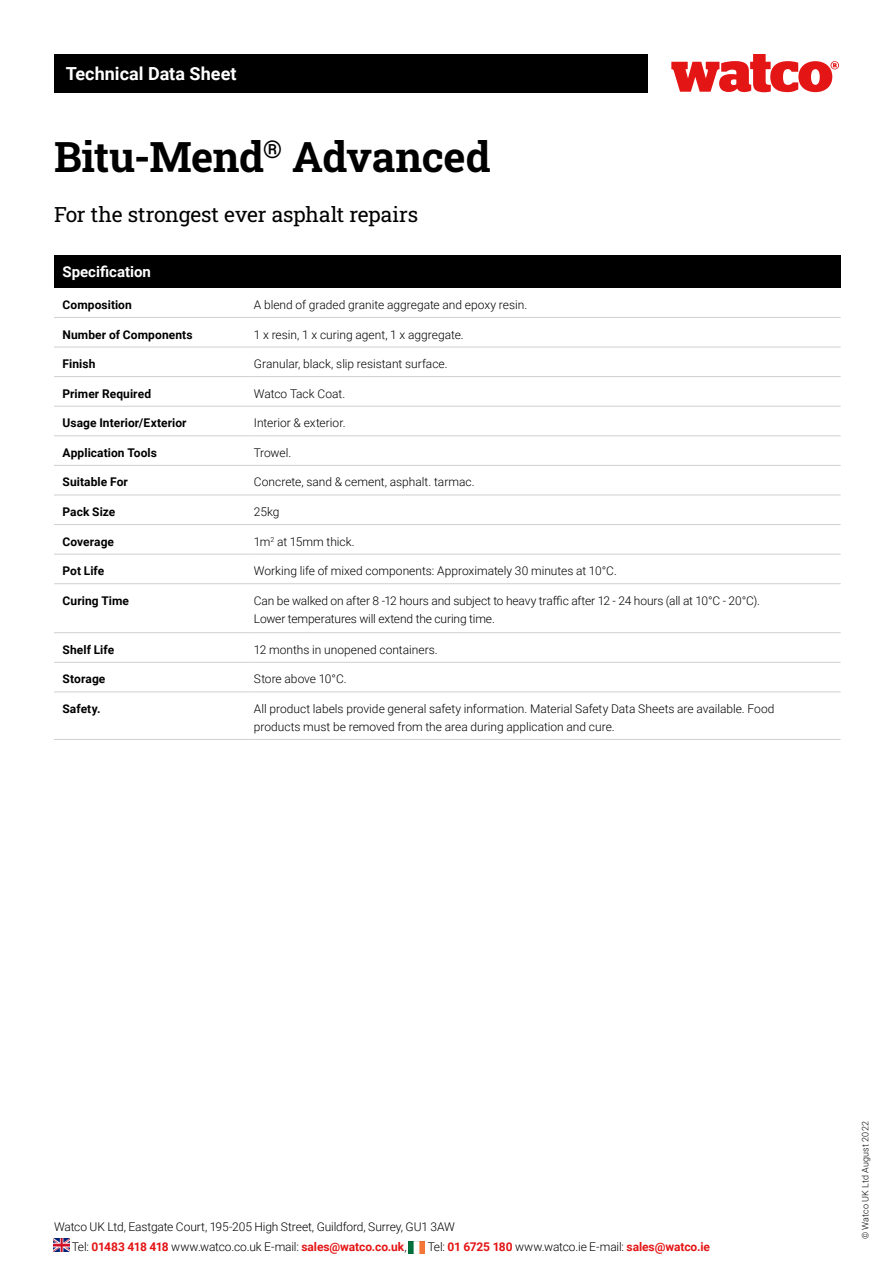
<style>
.page{position:relative;width:893px;height:1263px;background:#fff}
.page>*{position:absolute;margin:0;border:0;box-sizing:border-box;transform-origin:0 0}
.t1{font:700 42px "Roboto Slab";letter-spacing:-.01em;color:#000}
.t2{font:21px "Roboto Slab";letter-spacing:-.005em;color:#000}
.t3{font:700 18px "Roboto";color:#fff}
.t4{font:700 15px "Roboto";color:#fff}
.t5{font:300 12px/18px "Roboto";letter-spacing:-.005em;color:#000}
.t6{font:700 12px "Roboto";letter-spacing:.005em;color:#000}
.t7{font:300 9px "Roboto";letter-spacing:.02em;color:#000}
.s1{font-weight:700;color:#e41515}
</style>
<div class="page">
<div style="left:54px;top:54px;width:593px;height:38px;background:#000"></div>
<svg style="left:671px;top:54px;width:168px;height:38px"></svg>
<div style="left:54px;top:255px;width:787px;height:33px;background:#000"></div>
<hr style="left:54px;top:317px;width:200px;height:1px;background:#d0d0d0">
<hr style="left:254px;top:317px;width:587px;height:1px;background:#d0d0d0">
<hr style="left:54px;top:347px;width:200px;height:1px;background:#d0d0d0">
<hr style="left:254px;top:347px;width:587px;height:1px;background:#d0d0d0">
<hr style="left:54px;top:376px;width:200px;height:1px;background:#d0d0d0">
<hr style="left:254px;top:376px;width:587px;height:1px;background:#d0d0d0">
<hr style="left:54px;top:406px;width:200px;height:1px;background:#d0d0d0">
<hr style="left:254px;top:406px;width:587px;height:1px;background:#d0d0d0">
<hr style="left:54px;top:435px;width:200px;height:1px;background:#d0d0d0">
<hr style="left:254px;top:435px;width:587px;height:1px;background:#d0d0d0">
<hr style="left:54px;top:465px;width:200px;height:1px;background:#d0d0d0">
<hr style="left:254px;top:465px;width:587px;height:1px;background:#d0d0d0">
<hr style="left:54px;top:495px;width:200px;height:1px;background:#d0d0d0">
<hr style="left:254px;top:495px;width:587px;height:1px;background:#d0d0d0">
<hr style="left:54px;top:524px;width:200px;height:1px;background:#d0d0d0">
<hr style="left:254px;top:524px;width:587px;height:1px;background:#d0d0d0">
<hr style="left:54px;top:554px;width:200px;height:1px;background:#d0d0d0">
<hr style="left:254px;top:554px;width:587px;height:1px;background:#d0d0d0">
<hr style="left:54px;top:583px;width:200px;height:1px;background:#d0d0d0">
<hr style="left:254px;top:583px;width:587px;height:1px;background:#d0d0d0">
<hr style="left:54px;top:632px;width:200px;height:1px;background:#d0d0d0">
<hr style="left:254px;top:632px;width:587px;height:1px;background:#d0d0d0">
<hr style="left:54px;top:662px;width:200px;height:1px;background:#d0d0d0">
<hr style="left:254px;top:662px;width:587px;height:1px;background:#d0d0d0">
<hr style="left:54px;top:691px;width:200px;height:1px;background:#d0d0d0">
<hr style="left:254px;top:691px;width:587px;height:1px;background:#d0d0d0">
<hr style="left:54px;top:739px;width:200px;height:1px;background:#d0d0d0">
<hr style="left:254px;top:739px;width:587px;height:1px;background:#d0d0d0">
<img style="left:53px;top:1239px;width:16px;height:12px">
<img style="left:409px;top:1241px;width:16px;height:13px">
<h3 class="t3" style="left:66px;top:61px;width:172px">Technical Data Sheet</h3>
<h1 class="t1" style="left:54px;top:128px;width:438px">Bitu-Mend<sup>®</sup> Advanced</h1>
<h2 class="t2" style="left:54px;top:200px;width:366px">For the strongest ever asphalt repairs</h2>
<p class="t4" style="left:63px;top:261px;width:90px">Specification</p>
<p class="t6" style="left:63px;top:296px;width:71px">Composition</p>
<p class="t5" style="left:254px;top:295px;width:275px">A blend of graded granite aggregate and epoxy resin.</p>
<p class="t6" style="left:63px;top:326px;width:132px">Number of Components</p>
<p class="t5" style="left:254px;top:325px;width:211px">1 x resin, 1 x curing agent, 1 x aggregate.</p>
<p class="t6" style="left:63px;top:355px;width:34px">Finish</p>
<p class="t5" style="left:254px;top:354px;width:195px">Granular, black, slip resistant surface.</p>
<p class="t6" style="left:63px;top:385px;width:90px">Primer Required</p>
<p class="t5" style="left:254px;top:384px;width:93px">Watco Tack Coat.</p>
<p class="t6" style="left:63px;top:415px;width:126px">Usage Interior/Exterior</p>
<p class="t5" style="left:254px;top:414px;width:93px">Interior &amp; exterior.</p>
<p class="t6" style="left:63px;top:444px;width:96px">Application Tools</p>
<p class="t5" style="left:254px;top:443px;width:39px">Trowel.</p>
<p class="t6" style="left:63px;top:474px;width:67px">Suitable For</p>
<p class="t5" style="left:254px;top:473px;width:222px">Concrete, sand &amp; cement, asphalt. tarmac.</p>
<p class="t6" style="left:63px;top:503px;width:54px">Pack Size</p>
<p class="t5" style="left:254px;top:502px;width:27px">25kg</p>
<p class="t6" style="left:63px;top:533px;width:53px">Coverage</p>
<p class="t5" style="left:254px;top:532px;width:102px">1m<sup>2</sup> at 15mm thick.</p>
<p class="t6" style="left:63px;top:562px;width:43px">Pot Life</p>
<p class="t5" style="left:254px;top:561px;width:365px">Working life of mixed components: Approximately 30 minutes at 10°C.</p>
<p class="t6" style="left:63px;top:592px;width:68px">Curing Time</p>
<p class="t5" style="left:254px;top:591px;width:508px">Can be walked on after 8 -12 hours and subject to heavy traffic after 12 - 24 hours (all at 10°C - 20°C).<br>Lower temperatures will extend the curing time.</p>
<p class="t6" style="left:63px;top:641px;width:53px">Shelf Life</p>
<p class="t5" style="left:254px;top:640px;width:185px">12 months in unopened containers.</p>
<p class="t6" style="left:63px;top:671px;width:44px">Storage</p>
<p class="t5" style="left:254px;top:670px;width:94px">Store above 10°C.</p>
<p class="t6" style="left:63px;top:700px;width:40px">Safety.</p>
<p class="t5" style="left:254px;top:699px;width:522px">All product labels provide general safety information. Material Safety Data Sheets are available. Food products must be removed from the area during application and cure.</p>
<p class="t5" style="left:72px;top:1216px;width:385px;line-height:20px;text-indent:-18px">Watco UK Ltd, Eastgate Court, 195-205 High Street, Guildford, Surrey, GU1 3AW<br>Tel: <span class="s1">01483 418 418</span> www.watco.co.uk E-mail: <span class="s1">sales@watco.co.uk</span>,</p>
<p class="t5" style="left:428px;top:1237px;width:284px">Tel: <span class="s1">01 6725 180</span> www.watco.ie E-mail: <span class="s1">sales@watco.ie</span></p>
<p class="t7" style="left:859px;top:1239px;width:120px;rotate:-90deg">© Watco UK Ltd August 2022</p>
</div>
